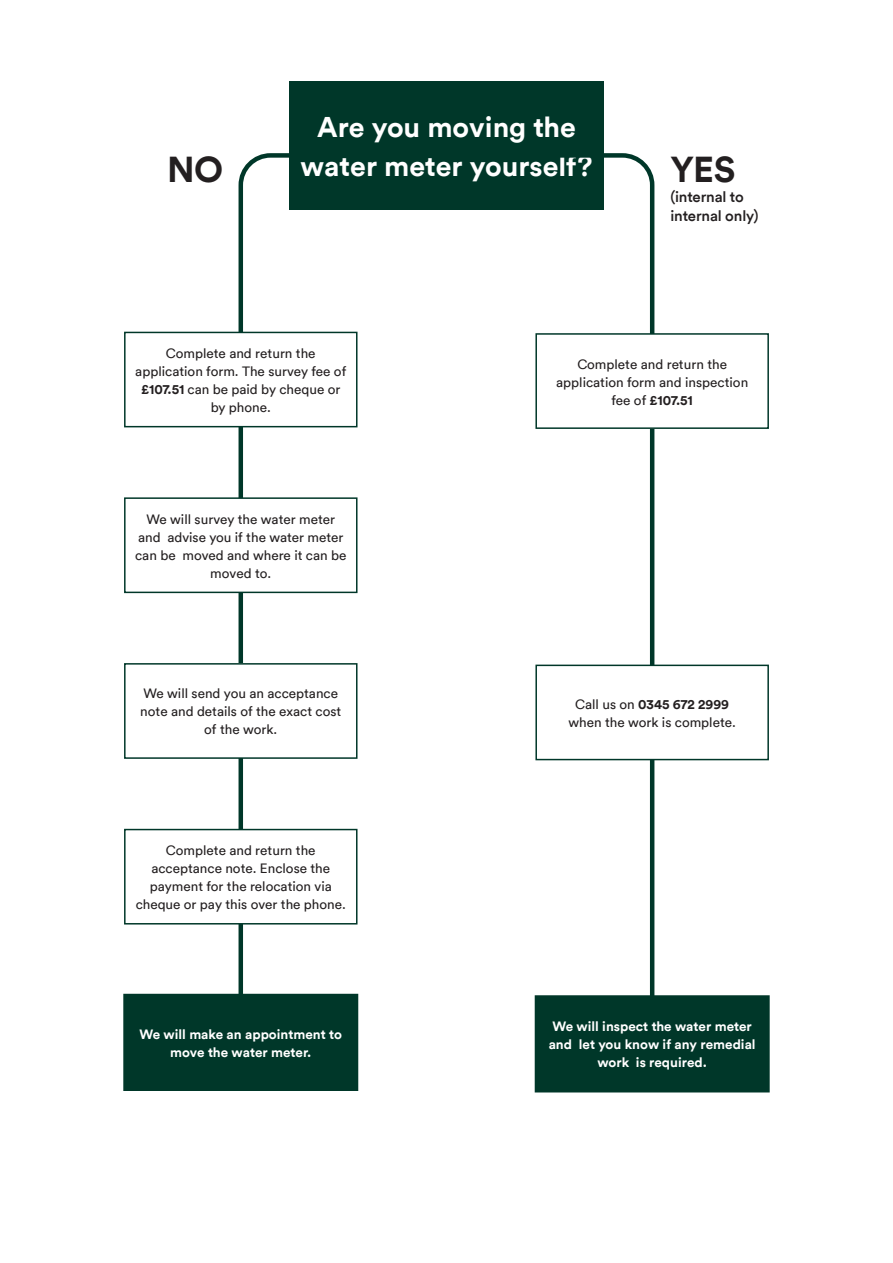
<style>
.page{position:relative;width:893px;height:1263px;background:#fff}
.page>*{position:absolute;margin:0;border:0;box-sizing:border-box;transform-origin:0 0}
.t1{font:700 36px "Circular TT";color:#231f20}
.t2{font:700 28.5px/38.5px "Circular TT";color:#fff;text-align:center}
.t3{font:500 15px/19.5px "Circular TT";letter-spacing:-.01em;color:#231f20}
.t4{font:13.5px/18px "Circular TT";color:#231f20;text-align:center}
.t5{font:700 13.5px/18px "Circular TT";color:#fff;text-align:center}
.t6{font:700 13.5px "Circular TT";color:#231f20}
.s1{font-weight:700}
.s2{font-weight:400}
</style>
<div class="page">
<div style="left:289px;top:81px;width:315px;height:128px;background:#003729"></div>
<svg style="left:238px;top:153px;width:417px;height:895px"></svg>
<svg style="left:535px;top:332px;width:234px;height:429px"></svg>
<svg style="left:124px;top:828px;width:234px;height:97px"></svg>
<svg style="left:124px;top:662px;width:234px;height:97px"></svg>
<svg style="left:124px;top:497px;width:234px;height:97px"></svg>
<svg style="left:124px;top:331px;width:234px;height:97px"></svg>
<div style="left:123px;top:992px;width:237px;height:99px;background:#003729"></div>
<div style="left:536px;top:997px;width:232px;height:94px;background:#003729"></div>
<div style="left:535px;top:995px;width:235px;height:97px;border:3px solid #003729"></div>
<p class="t2" style="left:301px;top:107px;width:293px">Are you moving the water meter yourself?</p>
<p class="t1" style="left:167px;top:146px;width:58px">NO</p>
<p class="t1" style="left:670px;top:146px;width:67px">YES</p>
<p class="t3" style="left:670px;top:186px;width:90px">(internal to internal only)</p>
<p class="t4" style="left:166px;top:344px;width:151px">Complete and return the</p>
<p class="t4" style="left:135px;top:362px;width:212px">application form. The survey fee of</p>
<p class="t4" style="left:141px;top:380px;width:201px"><span class="s1">£107.51</span> can be paid by cheque or</p>
<p class="t4" style="left:211px;top:398px;width:62px">by phone.</p>
<p class="t4" style="left:135px;top:510px;width:213px">We will survey the water meter and advise you if the water meter can be moved and where it can be moved to.</p>
<p class="t4" style="left:143px;top:684px;width:196px">We will send you an acceptance</p>
<p class="t4" style="left:140px;top:702px;width:203px">note and details of the exact cost</p>
<p class="t4" style="left:204px;top:720px;width:75px">of the work.</p>
<p class="t4" style="left:136px;top:841px;width:212px">Complete and return the acceptance note. Enclose the payment for the relocation via cheque or pay this over the phone.</p>
<p class="t4" style="left:577px;top:355px;width:151px">Complete and return the</p>
<p class="t4" style="left:556px;top:373px;width:194px">application form and inspection</p>
<h5 class="t6" style="left:612px;top:391px;width:83px"><span class="s2">fee of</span> £107.51</h5>
<p class="t6" style="left:575px;top:695px;width:155px"><span class="s2">Call us on</span> 0345 672 2999</p>
<p class="t4" style="left:568px;top:713px;width:169px">when the work is complete.</p>
<p class="t5" style="left:139px;top:1025px;width:204px">We will make an appointment to move the water meter.</p>
<p class="t5" style="left:549px;top:1017px;width:208px">We will inspect the water meter and let you know if any remedial work is required.</p>
</div>
